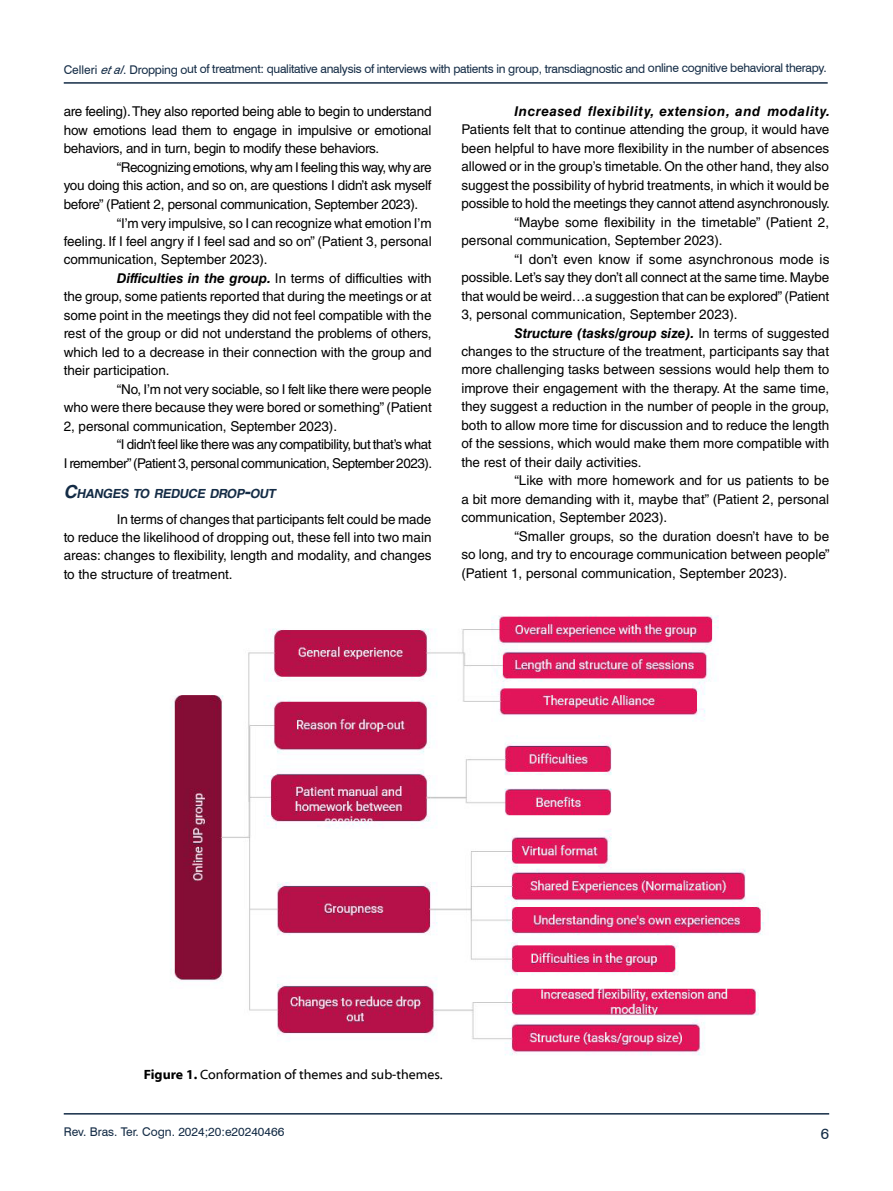
<style>
.page{position:relative;width:893px;height:1191px;background:#fff}
.page>*{position:absolute;margin:0;border:0;box-sizing:border-box;transform-origin:0 0}
.t1{font:15px "Swiss 721 BT";color:#142c46}
.t2{font:13.5px/18.5px "Helvetica LT Std";letter-spacing:-.005em;color:#000;text-align:justify}
.t3{font:13.5px "Helvetica LT Std";letter-spacing:-.03em;color:#000}
.t4{font:italic 700 13.5px "Helvetica LT Std";color:#000}
.t5{font:italic 700 13.5px "Helvetica LT Std";letter-spacing:.045em;color:#000}
.t6{font:13.5px "Myriad Web Pro";color:#000}
.t7{font:italic 700 12.6px "Helvetica LT Std";color:#142c46}
.t8{font:12px "Swiss 721 BT";letter-spacing:-.03em;color:#142c46}
.t9{font:12px "Swiss 721 BT";color:#142c46}
.s1{font-style:italic}
.s2{font-weight:700;font-style:italic}
.s3{font-size:18px}
.s4{font-weight:400;font-style:normal}
.s5{font-weight:700}
</style>
<div class="page">
<hr style="left:64px;top:82px;width:764px;height:2px;background:#142c46">
<hr style="left:64px;top:1113px;width:765px;height:1px;background:#142c46">
<img style="left:170px;top:615px;width:594px;height:441px">
<p class="t8" style="left:64px;top:60px;width:764px">Celleri <span class="s1">etal</span>. Dropping out of treatment: qualitative analysis of interviews with patients in group, transdiagnostic and online cognitive behavioral therapy.</p>
<p class="t2" style="left:64px;top:102px;width:369px">are feeling). They also reported being able to begin to understand how emotions lead them to engage in impulsive or emotional behaviors, and in turn, begin to modify these behaviors.</p>
<p class="t3" style="left:117px;top:159px;width:316px">“Recognizing emotions, why am I feeling this way, why are</p>
<p class="t2" style="left:64px;top:176px;width:369px">you doing this action, and so on, are questions I didn’t ask myself</p>
<p class="t2" style="left:64px;top:195px;width:356px">before” (Patient 2, personal communication, September 2023).</p>
<p class="t2" style="left:117px;top:213px;width:316px">“I’m very impulsive, so I can recognize what emotion I’m</p>
<p class="t2" style="left:64px;top:232px;width:369px">feeling. If I feel angry if I feel sad and so on” (Patient 3, personal</p>
<p class="t2" style="left:64px;top:250px;width:205px">communication, September 2023).</p>
<p class="t2" style="left:117px;top:269px;width:316px"><span class="s2">Difficulties in the group.</span> In terms of difficulties with</p>
<p class="t2" style="left:64px;top:287px;width:369px">the group, some patients reported that during the meetings or at</p>
<p class="t2" style="left:64px;top:306px;width:369px">some point in the meetings they did not feel compatible with the</p>
<p class="t2" style="left:64px;top:324px;width:369px">rest of the group or did not understand the problems of others,</p>
<p class="t2" style="left:64px;top:343px;width:369px">which led to a decrease in their connection with the group and</p>
<p class="t2" style="left:64px;top:361px;width:107px">their participation.</p>
<p class="t2" style="left:117px;top:380px;width:316px">“No, I’m not very sociable, so I felt like there were people</p>
<p class="t2" style="left:64px;top:398px;width:370px">who were there because they were bored or something” (Patient</p>
<p class="t2" style="left:64px;top:416px;width:275px">2, personal communication, September 2023).</p>
<p class="t3" style="left:117px;top:436px;width:316px">“I didn’t feel like there was any compatibility, but that’s what</p>
<p class="t3" style="left:64px;top:455px;width:370px">I remember” (Patient 3, personal communication, September 2023).</p>
<p class="t7" style="left:64px;top:485px;width:216px"><span class="s3">C</span>HANGES TO REDUCE DROP<span class="s3">-</span>OUT</p>
<p class="t2" style="left:64px;top:509px;width:369px;text-indent:53px">In terms of changes that participants felt could be made to reduce the likelihood of dropping out, these fell into two main areas: changes to flexibility, length and modality, and changes to the structure of treatment.</p>
<p class="t5" style="left:514px;top:103px;width:317px">Increased flexibility, extension, and modality.</p>
<p class="t2" style="left:461px;top:120px;width:369px">Patients felt that to continue attending the group, it would have</p>
<p class="t2" style="left:461px;top:139px;width:369px">been helpful to have more flexibility in the number of absences</p>
<p class="t2" style="left:461px;top:157px;width:369px">allowed or in the group’s timetable. On the other hand, they also</p>
<p class="t2" style="left:461px;top:176px;width:369px">suggest the possibility of hybrid treatments, in which it would be</p>
<p class="t2" style="left:461px;top:194px;width:370px">possible to hold the meetings they cannot attend asynchronously.</p>
<p class="t2" style="left:514px;top:213px;width:316px">“Maybe some flexibility in the timetable” (Patient 2,</p>
<p class="t2" style="left:461px;top:231px;width:263px">personal communication, September 2023).</p>
<p class="t2" style="left:514px;top:250px;width:316px">“I don’t even know if some asynchronous mode is</p>
<p class="t2" style="left:461px;top:268px;width:369px">possible. Let’s say they don’t all connect at the same time. Maybe</p>
<p class="t2" style="left:461px;top:287px;width:369px">that would be weird…a suggestion that can be explored” (Patient</p>
<p class="t2" style="left:461px;top:305px;width:278px">3, personal communication, September 2023).</p>
<p class="t4" style="left:514px;top:324px;width:316px">Structure (tasks/group size). <span class="s4">In terms of suggested</span></p>
<p class="t2" style="left:461px;top:342px;width:369px">changes to the structure of the treatment, participants say that</p>
<p class="t2" style="left:461px;top:360px;width:369px">more challenging tasks between sessions would help them to</p>
<p class="t2" style="left:461px;top:379px;width:369px">improve their engagement with the therapy. At the same time,</p>
<p class="t2" style="left:461px;top:397px;width:369px">they suggest a reduction in the number of people in the group,</p>
<p class="t2" style="left:461px;top:416px;width:369px">both to allow more time for discussion and to reduce the length</p>
<p class="t2" style="left:461px;top:434px;width:369px">of the sessions, which would make them more compatible with</p>
<p class="t2" style="left:461px;top:453px;width:182px">the rest of their daily activities.</p>
<p class="t2" style="left:514px;top:471px;width:316px">“Like with more homework and for us patients to be</p>
<p class="t2" style="left:461px;top:490px;width:369px">a bit more demanding with it, maybe that” (Patient 2, personal</p>
<p class="t2" style="left:461px;top:508px;width:207px">communication, September 2023).</p>
<p class="t2" style="left:514px;top:526px;width:316px">“Smaller groups, so the duration doesn’t have to be</p>
<p class="t2" style="left:461px;top:545px;width:370px">so long, and try to encourage communication between people”</p>
<p class="t2" style="left:461px;top:563px;width:327px">(Patient 1, personal communication, September 2023).</p>
<p class="t6" style="left:144px;top:1067px;width:301px"><span class="s5">Figure 1.</span> Conformation of themes and sub-themes.</p>
<p class="t9" style="left:64px;top:1123px;width:222px">Rev. Bras. Ter. Cogn. 2024;20:e20240466</p>
<p class="t1" style="left:821px;top:1123px;width:10px">6</p>
</div>
